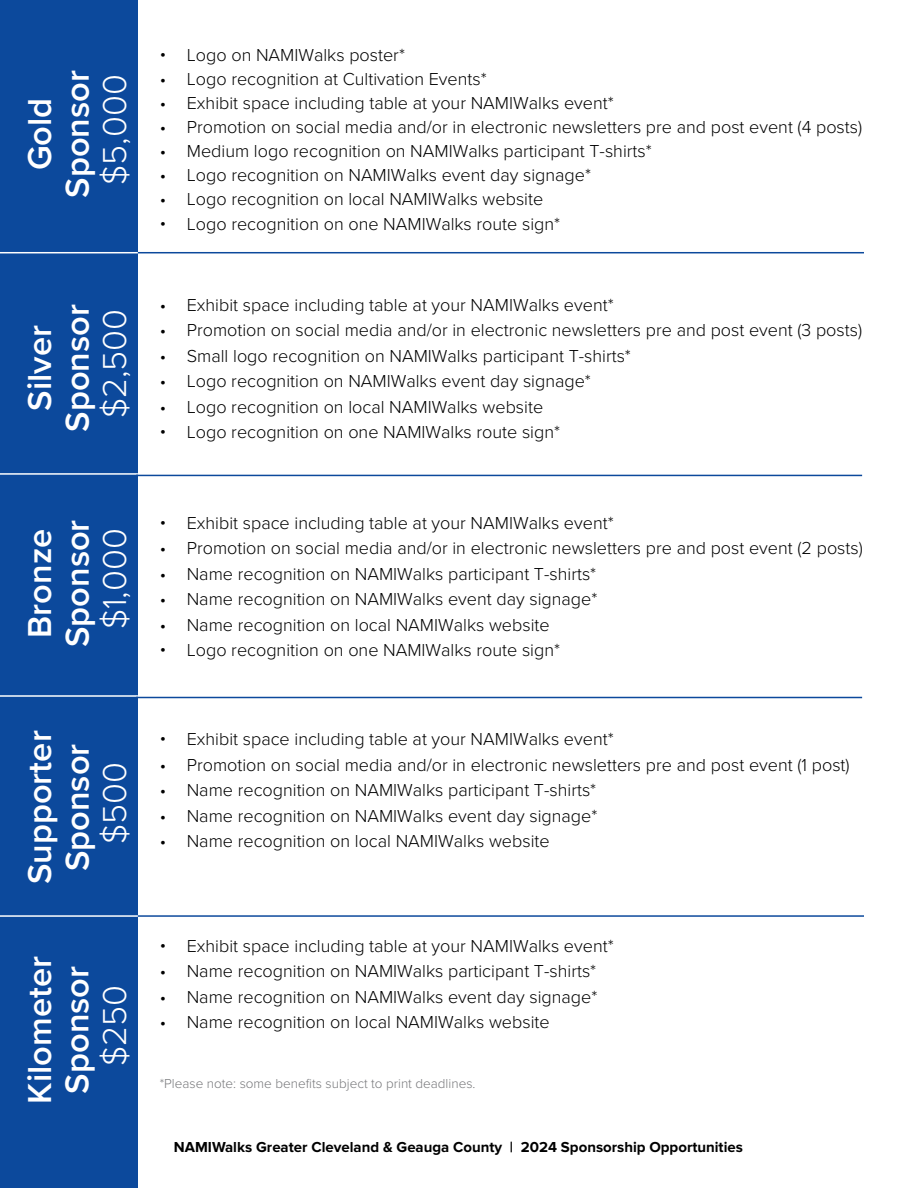
<style>
.page{position:relative;width:918px;height:1188px;background:#fff}
.page>*{position:absolute;margin:0;border:0;box-sizing:border-box;transform-origin:0 0}
.t1{font:600 34.35px/37.5px "Proxima Nova";color:#fff;text-align:center}
.t2{font:300 34.35px "Proxima Nova";color:#fff}
.t3{font:300 18px "Proxima Nova";color:#000}
.t4{font:700 15px "Proxima Nova";color:#000}
.t5{font:300 13.5px "Proxima Nova";color:#77787b}
</style>
<div class="page">
<div style="left:0;top:0;width:138px;height:593px;background:#0c499c"></div>
<div style="left:0;top:561px;width:138px;height:627px;background:#0c499c"></div>
<hr style="left:0;top:252px;width:138px;height:1px;background:#fff">
<hr style="left:0;top:473px;width:138px;height:2px;background:#fff">
<hr style="left:0;top:695px;width:138px;height:2px;background:#fff">
<hr style="left:0;top:915px;width:138px;height:2px;background:#fff">
<hr style="left:138px;top:252px;width:726px;height:1px;background:#0c499c">
<hr style="left:136px;top:475px;width:726px;height:1px;background:#0c499c">
<hr style="left:136px;top:697px;width:726px;height:1px;background:#0c499c">
<hr style="left:138px;top:915px;width:726px;height:2px;background:#0c499c">
<h1 class="t1" style="left:20px;top:198px;width:129px;rotate:-90deg">Gold<br>Sponsor</h1>
<h1 class="t2" style="left:89px;top:185px;width:112px;rotate:-90deg">$5,000</h1>
<h1 class="t1" style="left:20px;top:432px;width:129px;rotate:-90deg">Silver<br>Sponsor</h1>
<h1 class="t2" style="left:89px;top:418px;width:111px;rotate:-90deg">$2,500</h1>
<p class="t3" style="left:160px;top:41px;width:247px">• Logo on NAMIWalks poster*</p>
<p class="t3" style="left:160px;top:65px;width:328px">• Logo recognition at Cultivation Events*</p>
<p class="t3" style="left:160px;top:89px;width:455px">• Exhibit space including table at your NAMIWalks event*</p>
<p class="t3" style="left:160px;top:113px;width:704px">• Promotion on social media and/or in electronic newsletters pre and post event (4 posts)</p>
<p class="t3" style="left:160px;top:137px;width:493px">• Medium logo recognition on NAMIWalks participant T-shirts*</p>
<p class="t3" style="left:160px;top:161px;width:433px">• Logo recognition on NAMIWalks event day signage*</p>
<p class="t3" style="left:160px;top:185px;width:385px">• Logo recognition on local NAMIWalks website</p>
<p class="t3" style="left:160px;top:211px;width:402px">• Logo recognition on one NAMIWalks route sign*</p>
<p class="t3" style="left:160px;top:291px;width:455px">• Exhibit space including table at your NAMIWalks event*</p>
<p class="t3" style="left:160px;top:317px;width:704px">• Promotion on social media and/or in electronic newsletters pre and post event (3 posts)</p>
<p class="t3" style="left:160px;top:342px;width:473px">• Small logo recognition on NAMIWalks participant T-shirts*</p>
<p class="t3" style="left:160px;top:368px;width:433px">• Logo recognition on NAMIWalks event day signage*</p>
<p class="t3" style="left:160px;top:393px;width:385px">• Logo recognition on local NAMIWalks website</p>
<p class="t3" style="left:160px;top:419px;width:402px">• Logo recognition on one NAMIWalks route sign*</p>
<h1 class="t1" style="left:20px;top:647px;width:129px;text-align:left;rotate:-90deg">Bronze<br>Sponsor</h1>
<h1 class="t2" style="left:89px;top:629px;width:103px;rotate:-90deg">$1,000</h1>
<h1 class="t1" style="left:20px;top:884px;width:155px;rotate:-90deg">Supporter<br>Sponsor</h1>
<h1 class="t2" style="left:89px;top:844px;width:83px;rotate:-90deg">$500</h1>
<h1 class="t1" style="left:20px;top:1104px;width:149px;text-align:left;rotate:-90deg">Kilometer<br>Sponsor</h1>
<h1 class="t2" style="left:89px;top:1066px;width:83px;rotate:-90deg">$250</h1>
<p class="t3" style="left:160px;top:509px;width:455px">• Exhibit space including table at your NAMIWalks event*</p>
<p class="t3" style="left:160px;top:535px;width:705px">• Promotion on social media and/or in electronic newsletters pre and post event (2 posts)</p>
<p class="t3" style="left:160px;top:560px;width:438px">• Name recognition on NAMIWalks participant T-shirts*</p>
<p class="t3" style="left:160px;top:586px;width:439px">• Name recognition on NAMIWalks event day signage*</p>
<p class="t3" style="left:160px;top:611px;width:391px">• Name recognition on local NAMIWalks website</p>
<p class="t3" style="left:160px;top:637px;width:402px">• Logo recognition on one NAMIWalks route sign*</p>
<p class="t3" style="left:160px;top:726px;width:455px">• Exhibit space including table at your NAMIWalks event*</p>
<p class="t3" style="left:160px;top:751px;width:691px">• Promotion on social media and/or in electronic newsletters pre and post event (1 post)</p>
<p class="t3" style="left:160px;top:777px;width:438px">• Name recognition on NAMIWalks participant T-shirts*</p>
<p class="t3" style="left:160px;top:802px;width:439px">• Name recognition on NAMIWalks event day signage*</p>
<p class="t3" style="left:160px;top:828px;width:391px">• Name recognition on local NAMIWalks website</p>
<p class="t3" style="left:160px;top:932px;width:455px">• Exhibit space including table at your NAMIWalks event*</p>
<p class="t3" style="left:160px;top:958px;width:438px">• Name recognition on NAMIWalks participant T-shirts*</p>
<p class="t3" style="left:160px;top:983px;width:439px">• Name recognition on NAMIWalks event day signage*</p>
<p class="t3" style="left:160px;top:1009px;width:391px">• Name recognition on local NAMIWalks website</p>
<p class="t5" style="left:160px;top:1074px;width:317px">*Please note: some benefits subject to print deadlines.</p>
<p class="t4" style="left:174px;top:1138px;width:571px">NAMIWalks Greater Cleveland &amp; Geauga County | 2024 Sponsorship Opportunities</p>
</div>
